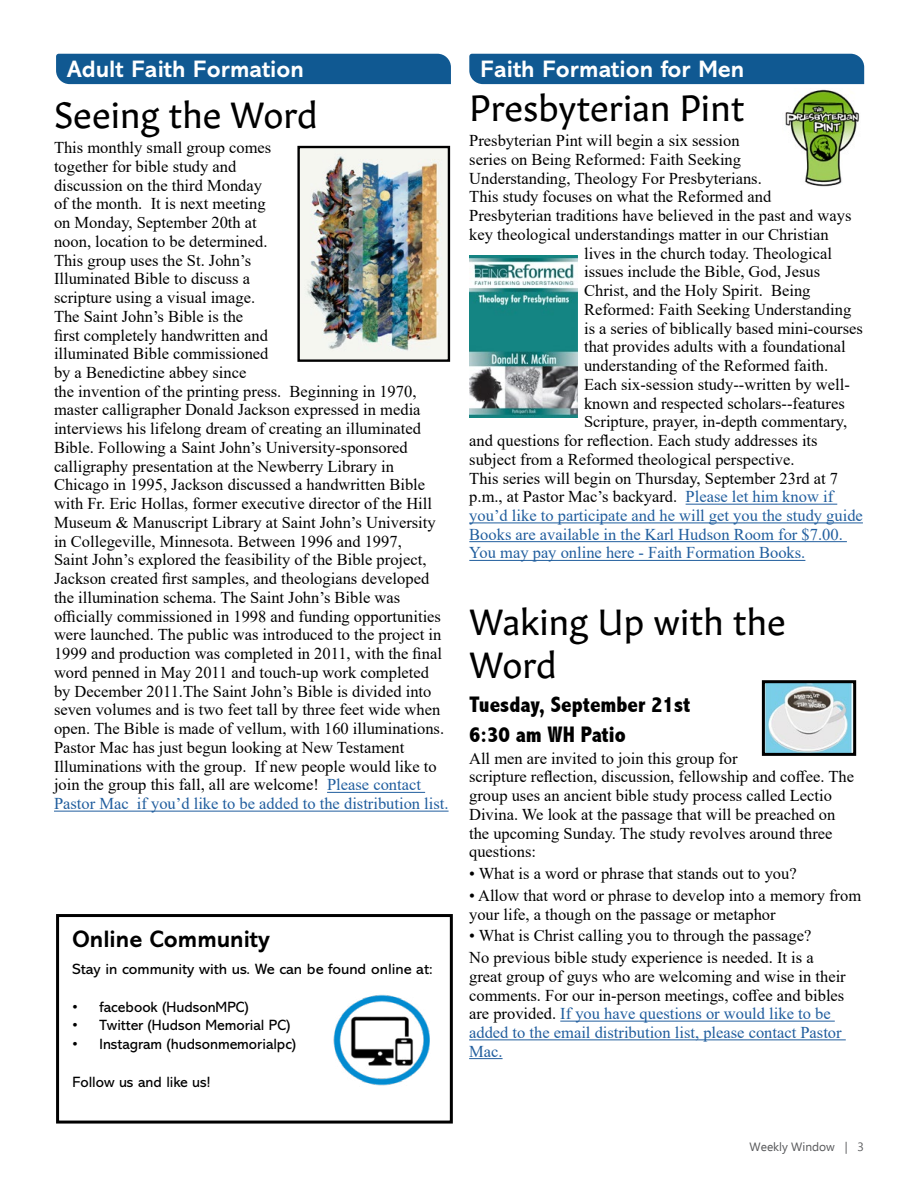
<style>
.page{position:relative;width:918px;height:1188px;background:#fff}
.page>*{position:absolute;margin:0;border:0;box-sizing:border-box;transform-origin:0 0}
.t1{font:36px/43.2px "Gitan Latn";color:#000}
.t2{font:700 24px "Abadi MT Pro";color:#fff}
.t3{font:700 24px "Abadi MT Pro";color:#000}
.t4{font:800 condensed 22.5px/30px "Abadi";color:#000}
.t5{font:16.5px/18.8px "Times New Roman";color:#000}
.t6{font:16.5px "Times New Roman";color:#215e9e}
.t7{font:15px "Abadi MT Pro";color:#000}
.t8{font:15px "Abadi MT Pro";color:#000;scale:1.04 1}
.t9{font:12px "Ebrima";color:#58595b}
.s1{color:#215e9e}
</style>
<div class="page">
<div style="left:56px;top:54px;width:395px;height:30px;background:#105992"></div>
<hr style="left:560px;top:1021px;width:275px;height:1px;background:#215e9e">
<hr style="left:469px;top:1039px;width:377px;height:1px;background:#215e9e">
<hr style="left:469px;top:1058px;width:34px;height:1px;background:#215e9e">
<img style="left:766px;top:684px;width:86px;height:68px">
<div style="left:762px;top:680px;width:94px;height:76px;border:3px solid #000"></div>
<img style="left:785px;top:89px;width:75px;height:98px">
<hr style="left:686px;top:504px;width:151px;height:1px;background:#215e9e">
<hr style="left:469px;top:523px;width:394px;height:1px;background:#215e9e">
<hr style="left:469px;top:541px;width:378px;height:1px;background:#215e9e">
<hr style="left:469px;top:560px;width:336px;height:1px;background:#215e9e">
<img style="left:469px;top:255px;width:108px;height:163px">
<div style="left:469px;top:54px;width:395px;height:30px;background:#105992"></div>
<hr style="left:327px;top:792px;width:98px;height:1px;background:#215e9e">
<hr style="left:54px;top:811px;width:395px;height:1px;background:#215e9e">
<img style="left:300px;top:149px;width:147px;height:210px">
<div style="left:297px;top:146px;width:153px;height:216px;border:2px solid #000"></div>
<div style="left:56px;top:914px;width:397px;height:210px;border:3px solid #000"></div>
<img style="left:333px;top:994px;width:97px;height:92px">
<h2 class="t2" style="left:67px;top:55px;width:238px">Adult Faith Formation</h2>
<h1 class="t1" style="left:54px;top:90px;width:265px">Seeing the Word</h1>
<p class="t5" style="left:54px;top:138px;width:396px">This monthly small group comes<br>together for bible study and<br>discussion on the third Monday<br>of the month. It is next meeting<br>on Monday, September 20th at<br>noon, location to be determined.<br>This group uses the St. John’s<br>Illuminated Bible to discuss a<br>scripture using a visual image.<br>The Saint John’s Bible is the<br>first completely handwritten and<br>illuminated Bible commissioned<br>by a Benedictine abbey since<br>the invention of the printing press. Beginning in 1970, master calligrapher Donald Jackson expressed in media interviews his lifelong dream of creating an illuminated Bible. Following a Saint John’s University-sponsored calligraphy presentation at the Newberry Library in Chicago in 1995, Jackson discussed a handwritten Bible with Fr. Eric Hollas, former executive director of the Hill Museum &amp; Manuscript Library at Saint John’s University in Collegeville, Minnesota. Between 1996 and 1997,<br>Saint John’s explored the feasibility of the Bible project, Jackson created first samples, and theologians developed the illumination schema. The Saint John’s Bible was officially commissioned in 1998 and funding opportunities were launched. The public was introduced to the project in 1999 and production was completed in 2011, with the final word penned in May 2011 and touch-up work completed by December 2011.The Saint John’s Bible is divided into seven volumes and is two feet tall by three feet wide when open. The Bible is made of vellum, with 160 illuminations.<br>Pastor Mac has just begun looking at New Testament Illuminations with the group. If new people would like to join the group this fall, all are welcome! <span class="s1">Please contact Pastor Mac if you’d like to be added to the distribution list.</span></p>
<h2 class="t3" style="left:73px;top:925px;width:199px">Online Community</h2>
<p class="t8" style="left:73px;top:961px;width:348px">Stay in community with us. We can be found online at:</p>
<p class="t7" style="left:73px;top:998px;width:178px">• facebook (HudsonMPC)</p>
<p class="t7" style="left:73px;top:1017px;width:219px">• Twitter (Hudson Memorial PC)</p>
<p class="t7" style="left:73px;top:1036px;width:225px">• Instagram (hudsonmemorialpc)</p>
<p class="t7" style="left:73px;top:1073px;width:139px">Follow us and like us!</p>
<h2 class="t2" style="left:481px;top:55px;width:265px">Faith Formation for Men</h2>
<h1 class="t1" style="left:469px;top:83px;width:277px">Presbyterian Pint</h1>
<p class="t5" style="left:469px;top:131px;width:272px">Presbyterian Pint will begin a six session</p>
<p class="t5" style="left:469px;top:149px;width:273px">series on Being Reformed: Faith Seeking</p>
<p class="t5" style="left:469px;top:168px;width:294px">Understanding, Theology For Presbyterians.</p>
<p class="t5" style="left:469px;top:187px;width:303px">This study focuses on what the Reformed and</p>
<p class="t5" style="left:469px;top:206px;width:384px">Presbyterian traditions have believed in the past and ways</p>
<p class="t5" style="left:469px;top:224px;width:361px">key theological understandings matter in our Christian</p>
<p class="t5" style="left:584px;top:243px;width:249px">lives in the church today. Theological</p>
<p class="t5" style="left:584px;top:262px;width:238px">issues include the Bible, God, Jesus</p>
<p class="t5" style="left:584px;top:281px;width:228px">Christ, and the Holy Spirit. Being</p>
<p class="t5" style="left:584px;top:299px;width:269px">Reformed: Faith Seeking Understanding</p>
<p class="t5" style="left:584px;top:318px;width:280px">is a series of biblically based mini-courses</p>
<p class="t5" style="left:584px;top:337px;width:263px">that provides adults with a foundational</p>
<p class="t5" style="left:584px;top:356px;width:246px">understanding of the Reformed faith.</p>
<p class="t5" style="left:584px;top:374px;width:267px">Each six-session study--written by well-</p>
<p class="t5" style="left:584px;top:393px;width:262px">known and respected scholars--features</p>
<p class="t5" style="left:584px;top:412px;width:265px">Scripture, prayer, in-depth commentary,</p>
<p class="t5" style="left:469px;top:431px;width:350px">and questions for reflection. Each study addresses its</p>
<p class="t5" style="left:469px;top:449px;width:327px">subject from a Reformed theological perspective.</p>
<p class="t5" style="left:469px;top:468px;width:370px">This series will begin on Thursday, September 23rd at 7</p>
<p class="t5" style="left:469px;top:487px;width:365px">p.m., at Pastor Mac’s backyard. <span class="s1">Please let him know if</span></p>
<p class="t6" style="left:469px;top:504px;width:395px">you’d like to participate and he will get you the study guide</p>
<p class="t6" style="left:469px;top:523px;width:375px">Books are available in the Karl Hudson Room for $7.00.</p>
<p class="t6" style="left:469px;top:541px;width:338px">You may pay online here - Faith Formation Books.</p>
<h1 class="t1" style="left:469px;top:597px;width:318px">Waking Up with the<br>Word</h1>
<h3 class="t4" style="left:469px;top:689px;width:223px">Tuesday, September 21st<br>6:30 am WH Patio</h3>
<p class="t5" style="left:469px;top:748px;width:386px">All men are invited to join this group for<br>scripture reflection, discussion, fellowship and coffee. The group uses an ancient bible study process called Lectio Divina. We look at the passage that will be preached on the upcoming Sunday. The study revolves around three questions:</p>
<p class="t5" style="left:469px;top:864px;width:329px">• What is a word or phrase that stands out to you?</p>
<p class="t5" style="left:469px;top:885px;width:394px">• Allow that word or phrase to develop into a memory from your life, a though on the passage or metaphor</p>
<p class="t5" style="left:469px;top:924px;width:346px;line-height:21.8px">• What is Christ calling you to through the passage?<br>No previous bible study experience is needed. It is a</p>
<p class="t5" style="left:469px;top:966px;width:378px">great group of guys who are welcoming and wise in their comments. For our in-person meetings, coffee and bibles are provided. <span class="s1">If you have questions or would like to be added to the email distribution list, please contact Pastor Mac.</span></p>
<p class="t9" style="left:750px;top:1138px;width:116px">Weekly Window | 3</p>
</div>
